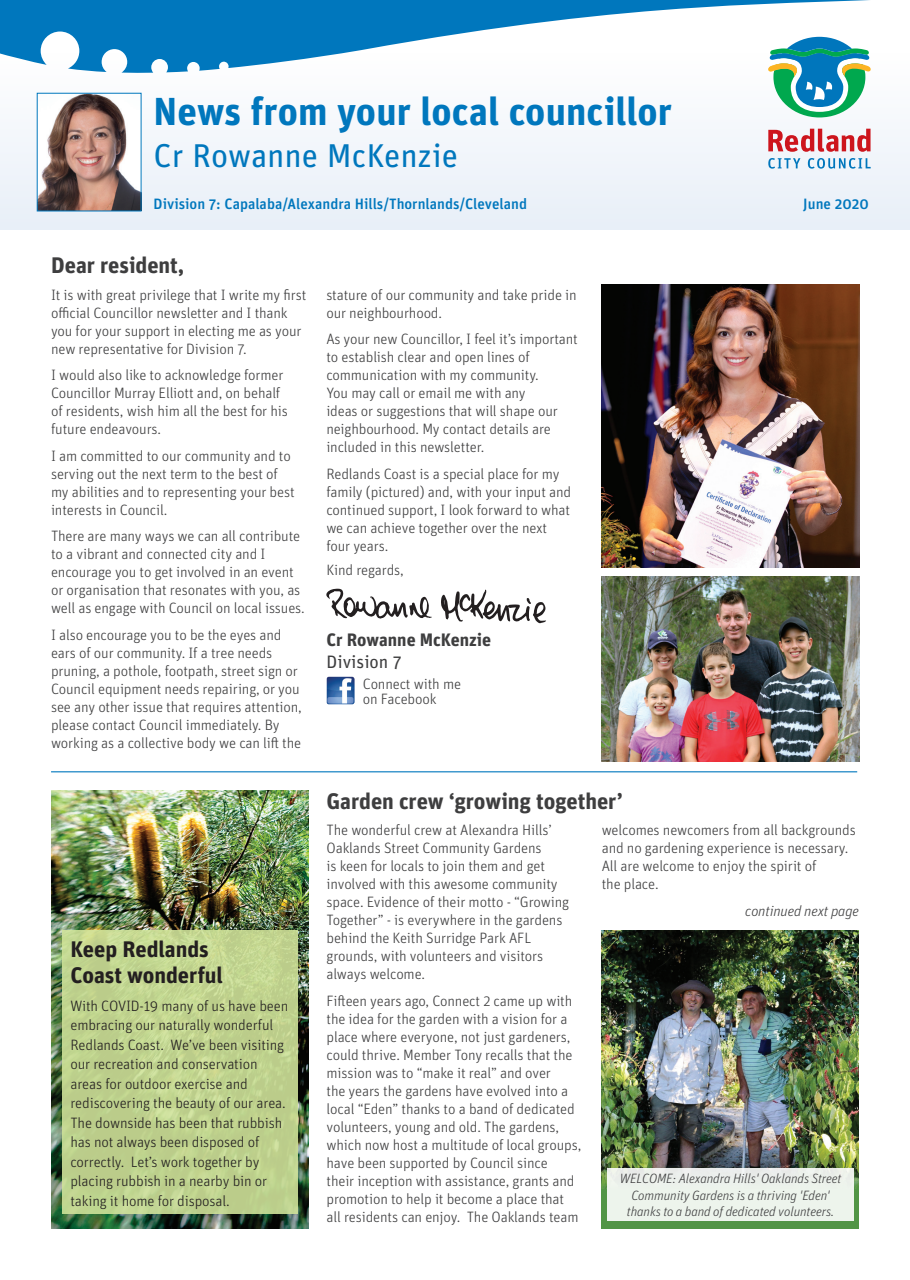
<style>
.page{position:relative;width:910px;height:1280px;background:#fff}
.page>*{position:absolute;margin:0;border:0;box-sizing:border-box;transform-origin:0 0}
.t1{font:700 39px "Unit Pro";color:#0077bd}
.t2{font:33px "Unit Pro";letter-spacing:-.005em;color:#0077bd}
.t3{font:700 22.5px "Unit Pro";letter-spacing:-.005em;color:#3e3e3f}
.t4{font:700 22.5px/25.5px "Unit Pro";letter-spacing:-.005em;color:#231f20}
.t5{font:700 18px "Unit Pro";color:#3e3e3f}
.t6{font:18px "Unit Pro";color:#3e3e3f}
.t7{font:300 15px/18px "Unit Pro";letter-spacing:-.01em;color:#3e3e3f}
.t8{font:300 15px/19.5px "Unit Pro";letter-spacing:-.01em;color:#231f20}
.t9{font:500 15px "Unit Pro";color:#0077bd}
.t10{font:italic 300 15px "Unit Pro";letter-spacing:-.01em;color:#3e3e3f}
.t11{font:italic 300 13.5px/16.5px "Unit Pro";letter-spacing:-.01em;color:#3e3e3f;text-align:center}
</style>
<div class="page">
<div style="left:0;top:0;width:910px;height:230px;background:#f1f5fa"></div>
<svg style="left:768px;top:73px;width:103px;height:44px"></svg>
<svg style="left:768px;top:129px;width:102px;height:23px"></svg>
<svg style="left:768px;top:158px;width:32px;height:11px"></svg>
<svg style="left:808px;top:158px;width:63px;height:11px"></svg>
<svg style="left:0;top:0;width:910px;height:73px"></svg>
<img style="left:39px;top:95px;width:100px;height:114px">
<img style="left:602px;top:284px;width:258px;height:284px">
<img style="left:602px;top:577px;width:258px;height:184px">
<hr style="left:51px;top:771px;width:806px;height:1px;background:#0077bd">
<img style="left:51px;top:791px;width:257px;height:438px">
<div style="left:62px;top:931px;width:235px;height:283px;background:linear-gradient(to bottom,#c4d691,#bdd08d)"></div>
<div style="left:602px;top:931px;width:257px;height:298px;background:#519545"></div>
<img style="left:602px;top:931px;width:257px;height:257px">
<div style="left:607px;top:1168px;width:247px;height:52px;background:#edf4ec"></div>
<img style="left:326px;top:676px;width:29px;height:29px">
<svg style="left:326px;top:589px;width:106px;height:30px"></svg>
<svg style="left:441px;top:590px;width:105px;height:33px"></svg>
<h1 class="t1" style="left:154px;top:83px;width:520px">News from your local councillor</h1>
<h2 class="t2" style="left:154px;top:132px;width:306px">Cr Rowanne McKenzie</h2>
<p class="t9" style="left:154px;top:193px;width:375px">Division 7: Capalaba/Alexandra Hills/Thornlands/Cleveland</p>
<p class="t9" style="left:803px;top:193px;width:67px">June 2020</p>
<h3 class="t3" style="left:51px;top:249px;width:135px">Dear resident,</h3>
<p class="t7" style="left:51px;top:285px;width:257px">It is with great privilege that I write my first official Councillor newsletter and I thank you for your support in electing me as your new representative for Division 7.</p>
<p class="t7" style="left:51px;top:365px;width:238px">I would also like to acknowledge former Councillor Murray Elliott and, on behalf of residents, wish him all the best for his future endeavours.</p>
<p class="t7" style="left:51px;top:446px;width:245px">I am committed to our community and to serving out the next term to the best of my abilities and to representing your best interests in Council.</p>
<p class="t7" style="left:51px;top:526px;width:255px">There are many ways we can all contribute to a vibrant and connected city and I encourage you to get involved in an event or organisation that resonates with you, as well as engage with Council on local issues.</p>
<p class="t7" style="left:51px;top:625px;width:252px">I also encourage you to be the eyes and ears of our community. If a tree needs pruning, a pothole, footpath, street sign or Council equipment needs repairing, or you see any other issue that requires attention, please contact Council immediately. By working as a collective body we can lift the</p>
<h3 class="t4" style="left:70px;top:935px;width:154px">Keep Redlands<br>Coast wonderful</h3>
<p class="t8" style="left:70px;top:995px;width:219px">With COVID-19 many of us have been embracing our naturally wonderful Redlands Coast. We’ve been visiting our recreation and conservation areas for outdoor exercise and rediscovering the beauty of our area.<br>The downside has been that rubbish has not always been disposed of correctly. Let’s work together by placing rubbish in a nearby bin or taking it home for disposal.</p>
<p class="t7" style="left:326px;top:285px;width:252px">stature of our community and take pride in our neighbourhood.</p>
<p class="t7" style="left:326px;top:329px;width:253px">As your new Councillor, I feel it’s important to establish clear and open lines of communication with my community.<br>You may call or email me with any<br>ideas or suggestions that will shape our neighbourhood. My contact details are included in this newsletter.</p>
<p class="t7" style="left:326px;top:464px;width:246px">Redlands Coast is a special place for my family (pictured) and, with your input and continued support, I look forward to what we can achieve together over the next four years.</p>
<p class="t7" style="left:327px;top:561px;width:79px">Kind regards,</p>
<p class="t5" style="left:327px;top:627px;width:166px">Cr Rowanne McKenzie</p>
<p class="t6" style="left:327px;top:649px;width:77px">Division 7</p>
<p class="t7" style="left:363px;top:676px;width:100px;line-height:15px">Connect with me on Facebook</p>
<h3 class="t3" style="left:327px;top:784px;width:298px">Garden crew ‘growing together’</h3>
<p class="t7" style="left:327px;top:821px;width:244px">The wonderful crew at Alexandra Hills’ Oaklands Street Community Gardens<br>is keen for locals to join them and get involved with this awesome community space. Evidence of their motto - “Growing Together” - is everywhere in the gardens behind the Keith Surridge Park AFL grounds, with volunteers and visitors always welcome.</p>
<p class="t7" style="left:327px;top:991px;width:256px">Fifteen years ago, Connect 2 came up with the idea for the garden with a vision for a place where everyone, not just gardeners, could thrive. Member Tony recalls that the mission was to “make it real” and over<br>the years the gardens have evolved into a local “Eden” thanks to a band of dedicated volunteers, young and old. The gardens, which now host a multitude of local groups, have been supported by Council since<br>their inception with assistance, grants and promotion to help it become a place that all residents can enjoy. The Oaklands team</p>
<p class="t7" style="left:602px;top:821px;width:256px">welcomes newcomers from all backgrounds and no gardening experience is necessary.<br>All are welcome to enjoy the spirit of<br>the place.</p>
<p class="t10" style="left:745px;top:901px;width:115px">continued next page</p>
<p class="t11" style="left:620px;top:1170px;width:223px">WELCOME: Alexandra Hills' Oaklands Street<br>Community Gardens is a thriving 'Eden' thanks to a band of dedicated volunteers.</p>
</div>
